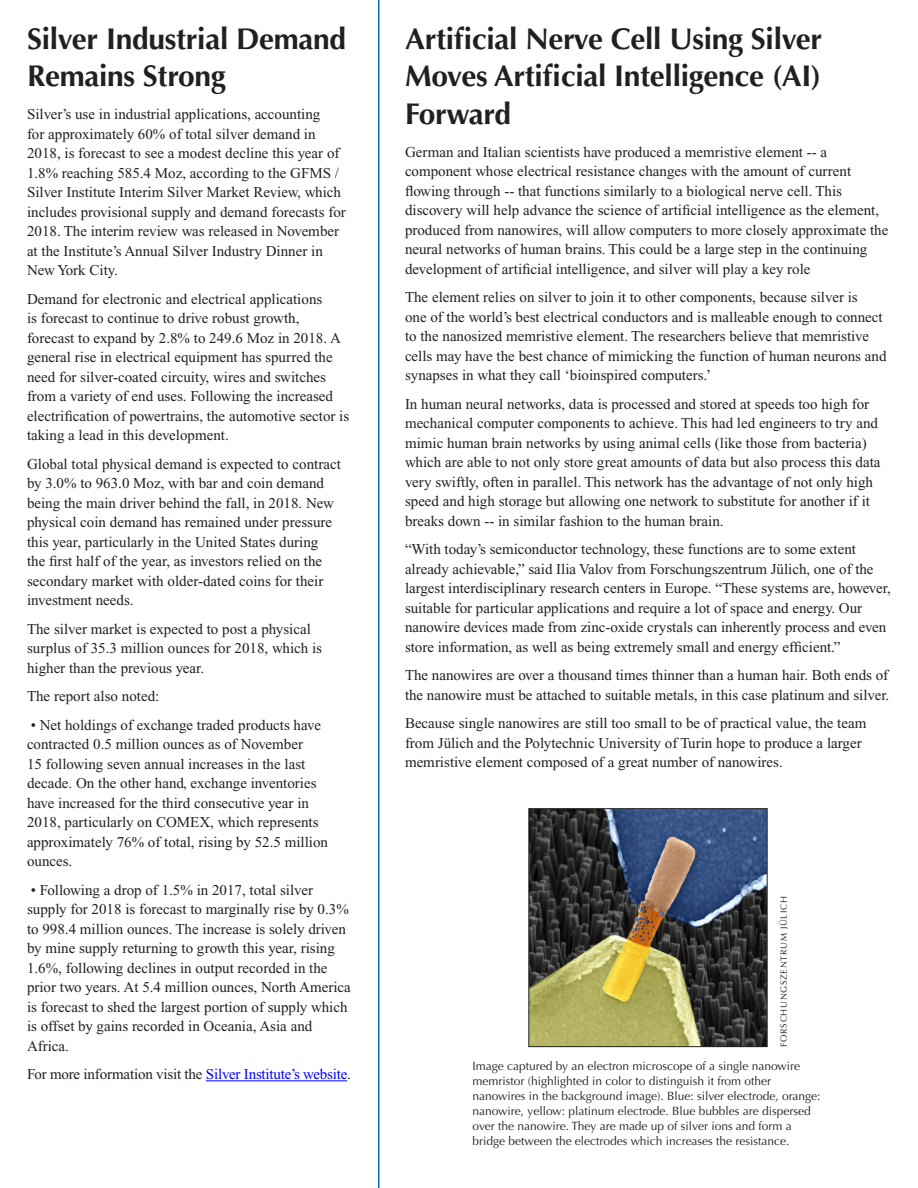
<style>
.page{position:relative;width:918px;height:1188px;background:#fff}
.page>*{position:absolute;margin:0;border:0;box-sizing:border-box;transform-origin:0 0}
.Heads{font:700 30px/37.5px "Optima";letter-spacing:-.01em;color:#231f20;text-align:justify}
.Body_Copy{font:15px/19.5px "Times New Roman";color:#231f20}
.Captions{font:12px/15px "Optima";color:#231f20}
.Courtesy{font:9px "Optima";letter-spacing:.075em;color:#231f20}
.s1{color:#00f}
</style>
<div class="page">
<hr style="left:378px;top:0;width:2px;height:1188px;background:#0072bc">
<hr style="left:206px;top:1080px;width:141px;height:1px;background:#00f">
<img style="left:530px;top:810px;width:236px;height:235px">
<div style="left:528px;top:808px;width:240px;height:239px;border:1px solid #222"></div>
<p class="Heads" style="left:405px;top:20px;width:419px">Artificial Nerve Cell Using Silver Moves Artificial Intelligence (AI)<br>Forward</p>
<p class="Body_Copy" style="left:405px;top:142px;width:485px">German and Italian scientists have produced a memristive element -- a component whose electrical resistance changes with the amount of current flowing through -- that functions similarly to a biological nerve cell. This discovery will help advance the science of artificial intelligence as the element, produced from nanowires, will allow computers to more closely approximate the neural networks of human brains. This could be a large step in the continuing development of artificial intelligence, and silver will play a key role</p>
<p class="Body_Copy" style="left:405px;top:288px;width:483px">The element relies on silver to join it to other components, because silver is<br>one of the world’s best electrical conductors and is malleable enough to connect to the nanosized memristive element. The researchers believe that memristive cells may have the best chance of mimicking the function of human neurons and synapses in what they call ‘bioinspired computers.’</p>
<p class="Body_Copy" style="left:405px;top:394px;width:477px">In human neural networks, data is processed and stored at speeds too high for mechanical computer components to achieve. This had led engineers to try and mimic human brain networks by using animal cells (like those from bacteria) which are able to not only store great amounts of data but also process this data very swiftly, often in parallel. This network has the advantage of not only high speed and high storage but allowing one network to substitute for another if it breaks down -- in similar fashion to the human brain.</p>
<p class="Body_Copy" style="left:405px;top:540px;width:487px">“With today’s semiconductor technology, these functions are to some extent already achievable,” said Ilia Valov from Forschungszentrum Jülich, one of the largest interdisciplinary research centers in Europe. “These systems are, however, suitable for particular applications and require a lot of space and energy. Our nanowire devices made from zinc-oxide crystals can inherently process and even store information, as well as being extremely small and energy efficient.”</p>
<p class="Body_Copy" style="left:405px;top:666px;width:486px">The nanowires are over a thousand times thinner than a human hair. Both ends of the nanowire must be attached to suitable metals, in this case platinum and silver.</p>
<p class="Body_Copy" style="left:405px;top:714px;width:463px">Because single nanowires are still too small to be of practical value, the team from Jülich and the Polytechnic University of Turin hope to produce a larger memristive element composed of a great number of nanowires.</p>
<p class="Heads" style="left:27px;top:20px;width:321px">Silver Industrial Demand<br>Remains Strong</p>
<p class="Body_Copy" style="left:27px;top:105px;width:320px">Silver’s use in industrial applications, accounting<br>for approximately 60% of total silver demand in 2018, is forecast to see a modest decline this year of 1.8% reaching 585.4 Moz, according to the GFMS / Silver Institute Interim Silver Market Review, which includes provisional supply and demand forecasts for 2018. The interim review was released in November at the Institute’s Annual Silver Industry Dinner in New York City.</p>
<p class="Body_Copy" style="left:27px;top:289px;width:324px">Demand for electronic and electrical applications<br>is forecast to continue to drive robust growth, forecast to expand by 2.8% to 249.6 Moz in 2018. A general rise in electrical equipment has spurred the need for silver-coated circuity, wires and switches from a variety of end uses. Following the increased electrification of powertrains, the automotive sector is taking a lead in this development.</p>
<p class="Body_Copy" style="left:27px;top:454px;width:315px">Global total physical demand is expected to contract by 3.0% to 963.0 Moz, with bar and coin demand being the main driver behind the fall, in 2018. New physical coin demand has remained under pressure this year, particularly in the United States during<br>the first half of the year, as investors relied on the secondary market with older-dated coins for their investment needs.</p>
<p class="Body_Copy" style="left:27px;top:619px;width:297px">The silver market is expected to post a physical surplus of 35.3 million ounces for 2018, which is higher than the previous year.</p>
<p class="Body_Copy" style="left:27px;top:687px;width:134px">The report also noted:</p>
<p class="Body_Copy" style="left:27px;top:715px;width:303px">• Net holdings of exchange traded products have contracted 0.5 million ounces as of November<br>15 following seven annual increases in the last decade. On the other hand, exchange inventories have increased for the third consecutive year in 2018, particularly on COMEX, which represents approximately 76% of total, rising by 52.5 million ounces.</p>
<p class="Body_Copy" style="left:27px;top:880px;width:325px">• Following a drop of 1.5% in 2017, total silver supply for 2018 is forecast to marginally rise by 0.3% to 998.4 million ounces. The increase is solely driven by mine supply returning to growth this year, rising 1.6%, following declines in output recorded in the prior two years. At 5.4 million ounces, North America is forecast to shed the largest portion of supply which is offset by gains recorded in Oceania, Asia and Africa.</p>
<p class="Body_Copy" style="left:27px;top:1065px;width:325px">For more information visit the <span class="s1">Silver Institute’s website</span>.</p>
<p class="Captions" style="left:472px;top:1059px;width:350px">Image captured by an electron microscope of a single nanowire memristor (highlighted in color to distinguish it from other nanowires in the background image). Blue: silver electrode, orange: nanowire, yellow: platinum electrode. Blue bubbles are dispersed over the nanowire. They are made up of silver ions and form a bridge between the electrodes which increases the resistance.</p>
<p class="Courtesy" style="left:779px;top:1047px;width:152px;rotate:-90deg">FORSCHUNGSZENTRUM JÜLICH</p>
</div>
